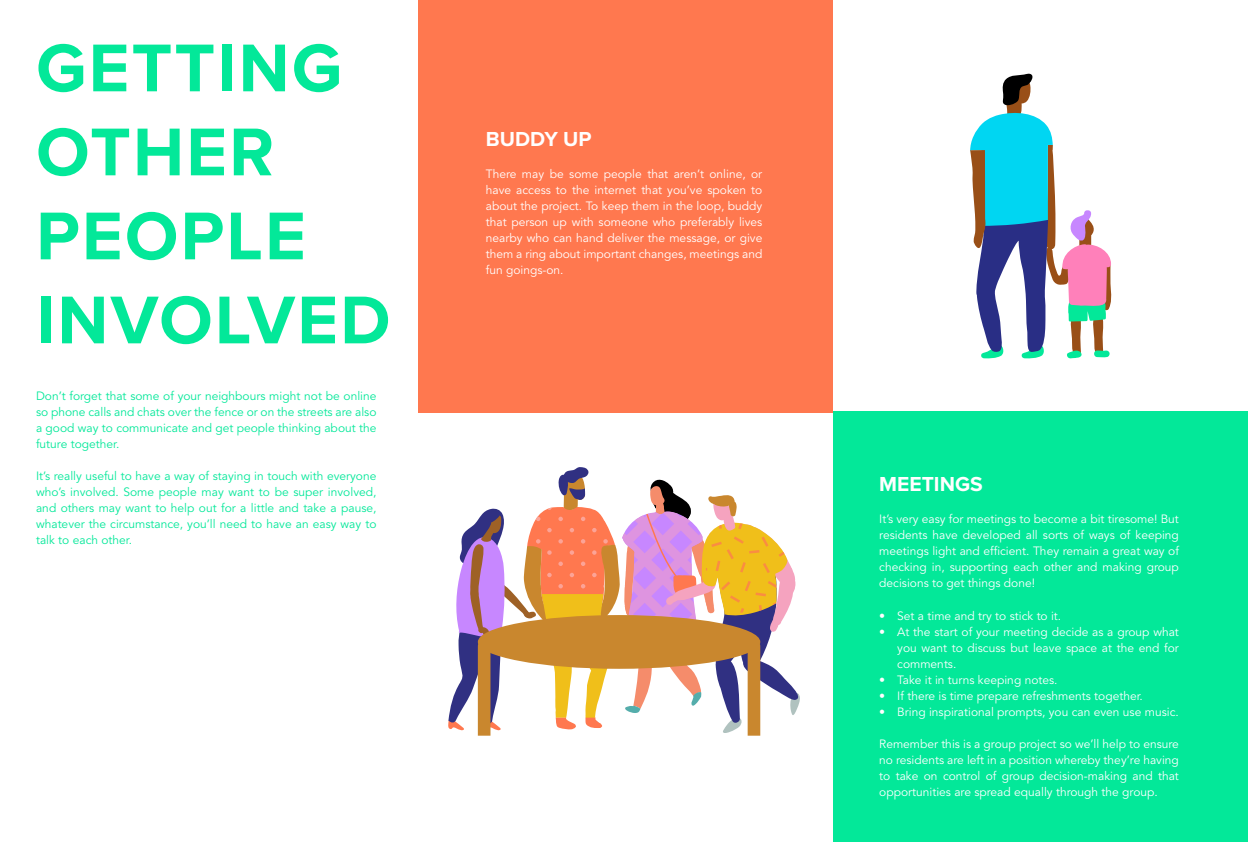
<style>
.page{position:relative;width:1248px;height:842px;background:#fff}
.page>*{position:absolute;margin:0;border:0;box-sizing:border-box;transform-origin:0 0}
.Page_Heading{font:700 70px "Proxima Nova";letter-spacing:.03em;color:#03e899}
.Page_Body_Text_Green{font:700 21px "Proxima Nova";color:#fff}
.Page_Body_Text_Green-2{font:12px/16px "Avenir";color:#fff;text-align:justify}
.Page_Body_Text_Green-3{font:12px/16px "Avenir";color:#03e899;text-align:justify}
</style>
<div class="page">
<div style="left:418px;top:0;width:415px;height:413px;background:#ff784f"></div>
<div style="left:833px;top:412px;width:414px;height:430px;background:#03e899"></div>
<svg style="left:448px;top:467px;width:352px;height:269px"></svg>
<div style="left:478px;top:615px;width:282px;height:54px;background:#c9872e;border-radius:50%"></div>
<svg style="left:970px;top:74px;width:141px;height:284px"></svg>
<p class="Page_Heading" style="left:36px;top:16px;width:307px">GETTING</p>
<p class="Page_Heading" style="left:36px;top:100px;width:239px">OTHER</p>
<p class="Page_Heading" style="left:36px;top:184px;width:271px">PEOPLE</p>
<p class="Page_Heading" style="left:36px;top:268px;width:356px">INVOLVED</p>
<p class="Page_Body_Text_Green-3" style="left:36px;top:389px;width:342px">Don’t forget that some of your neighbours might not be online so phone calls and chats over the fence or on the streets are also a good way to communicate and get people thinking about the future together.</p>
<p class="Page_Body_Text_Green-3" style="left:36px;top:469px;width:342px">It’s really useful to have a way of staying in touch with everyone who’s involved. Some people may want to be super involved, and others may want to help out for a little and take a pause, whatever the circumstance, you’ll need to have an easy way to talk to each other.</p>
<p class="Page_Body_Text_Green" style="left:486px;top:123px;width:107px">BUDDY UP</p>
<p class="Page_Body_Text_Green-2" style="left:486px;top:166px;width:278px">There may be some people that aren’t online, or have access to the internet that you’ve spoken to about the project. To keep them in the loop, buddy that person up with someone who preferably lives nearby who can hand deliver the message, or give them a ring about important changes, meetings and fun goings-on.</p>
<p class="Page_Body_Text_Green" style="left:879px;top:469px;width:105px">MEETINGS</p>
<p class="Page_Body_Text_Green-2" style="left:879px;top:512px;width:301px">It’s very easy for meetings to become a bit tiresome! But residents have developed all sorts of ways of keeping meetings light and efficient. They remain a great way of checking in, supporting each other and making group decisions to get things done!</p>
<p class="Page_Body_Text_Green-2" style="left:879px;top:608px;width:183px">• Set a time and try to stick to it.</p>
<p class="Page_Body_Text_Green-2" style="left:897px;top:624px;width:283px;text-indent:-18px">• At the start of your meeting decide as a group what you want to discuss but leave space at the end for comments.</p>
<p class="Page_Body_Text_Green-2" style="left:879px;top:672px;width:180px">• Take it in turns keeping notes.</p>
<p class="Page_Body_Text_Green-2" style="left:879px;top:688px;width:265px">• If there is time prepare refreshments together.</p>
<p class="Page_Body_Text_Green-2" style="left:879px;top:704px;width:301px">• Bring inspirational prompts, you can even use music.</p>
<p class="Page_Body_Text_Green-2" style="left:879px;top:736px;width:301px">Remember this is a group project so we’ll help to ensure no residents are left in a position whereby they’re having to take on control of group decision-making and that opportunities are spread equally through the group.</p>
</div>
